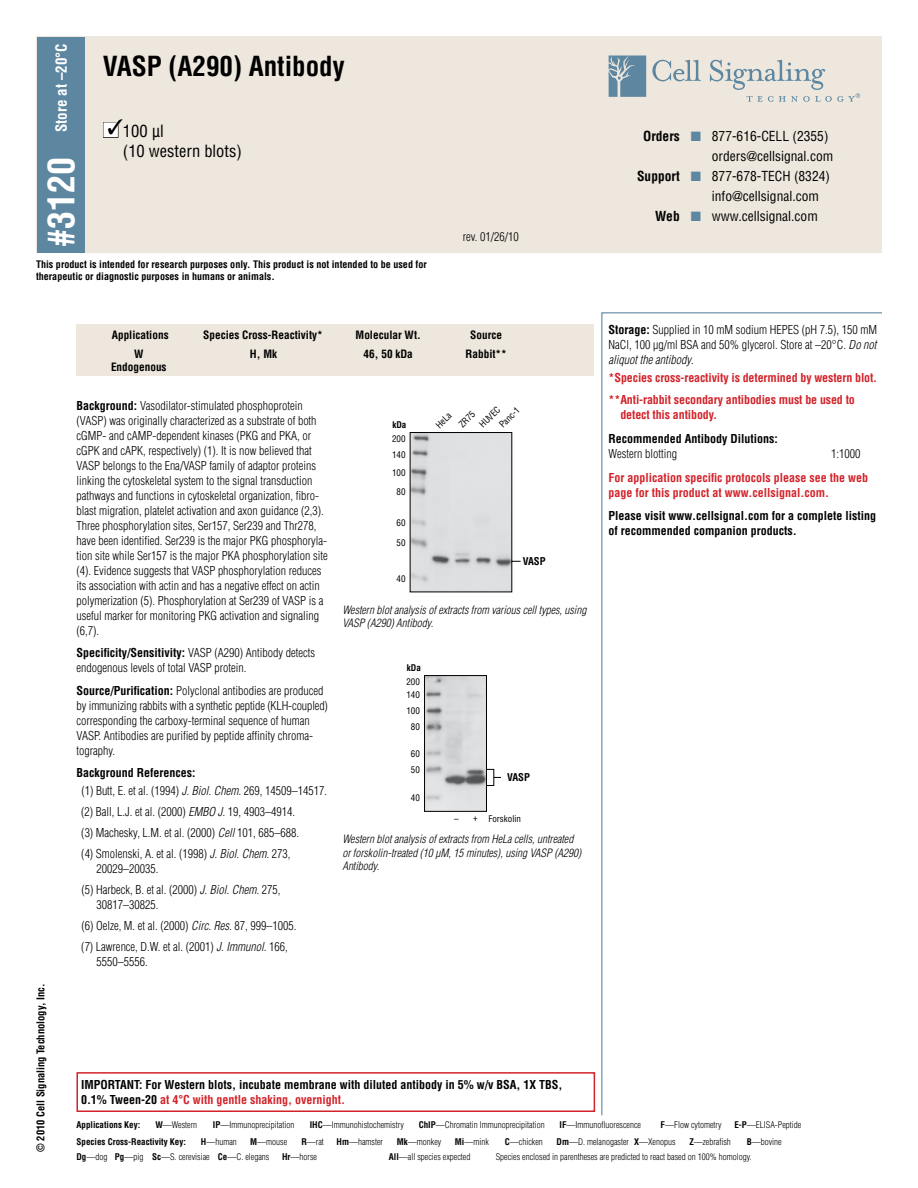
<style>
.page{position:relative;width:918px;height:1188px;background:#fff}
.page>*{position:absolute;margin:0;border:0;box-sizing:border-box;transform-origin:0 0}
.t1{font:700 condensed 36px "Helvetica";color:#fff}
.t2{font:700 condensed 27px "Helvetica";color:#000}
.t3{font:condensed 16.5px/19.6px "Helvetica";color:#000}
.t4{font:700 condensed 15px "Helvetica";color:#fff}
.t5{font:condensed 13.5px "Helvetica";color:#000}
.t6{font:300 condensed 12px/15px "Helvetica";color:#000}
.t7{font:700 condensed 12px/15px "Helvetica";color:#000}
.t8{font:700 condensed 12px/22.5px "Helvetica";letter-spacing:-.01em;color:#d2232a}
.t9{font:italic 300 condensed 11.25px/13.5px "Helvetica";color:#000}
.t10{font:700 condensed 11.25px/12.8px "Helvetica";color:#000;text-align:center}
.t11{font:700 condensed 10.5px "Helvetica";color:#000}
.t12{font:700 condensed 10.2px/12.1px "Helvetica";color:#000}
.t13{font:300 condensed 9px "Helvetica";color:#000}
.t14{font:condensed 9px/16px "Helvetica";color:#000}
.t15{font:700 condensed 9px "Helvetica";color:#000}
.s1{color:#fff}
.s2{font-weight:700}
.s3{font-style:italic}
.s4{color:#5d87a1}
.s5{color:#d2232a}
</style>
<div class="page">
<div style="left:76px;top:324px;width:518px;height:51px;background:#ede7dd"></div>
<svg style="left:601px;top:312px;width:281px;height:804px"></svg>
<div style="left:37px;top:36px;width:845px;height:217px;background:#ede7dd"></div>
<div style="left:37px;top:37px;width:48px;height:216px;background:#5d87a1"></div>
<svg style="left:424px;top:675px;width:77px;height:137px"></svg>
<svg style="left:409px;top:432px;width:112px;height:161px;background:#d7d8d9"></svg>
<div style="left:103px;top:122px;width:15px;height:16px;border:1px solid #000"></div>
<svg style="left:609px;top:56px;width:37px;height:41px;background:#7194a9"></svg>
<svg style="left:652px;top:60px;width:49px;height:21px"></svg>
<svg style="left:710px;top:60px;width:150px;height:42px"></svg>
<div style="left:76px;top:1072px;width:519px;height:40px;border:2px solid #d2232a"></div>
<svg style="left:107px;top:118px;width:16px;height:17px"></svg>
<p class="t4" style="left:52px;top:132px;width:90px;rotate:-90deg">Store at –20°C</p>
<h2 class="t2" style="left:103px;top:50px;width:244px">VASP (A290) Antibody</h2>
<h3 class="t3" style="left:123px;top:121px;width:121px;text-indent:-20px"><span class="s1">■</span> 100 µl<br>(10 western blots)</h3>
<h1 class="t1" style="left:39px;top:247px;width:91px;rotate:-90deg">#3120</h1>
<p class="t12" style="left:36px;top:258px;width:392px">This product is intended for research purposes only. This product is not intended to be used for therapeutic or diagnostic purposes in humans or animals.</p>
<p class="t6" style="left:463px;top:229px;width:57px">rev. 01/26/10</p>
<p class="t10" style="left:112px;top:328px;width:58px">Applications</p>
<p class="t10" style="left:203px;top:328px;width:121px">Species Cross-Reactivity*</p>
<p class="t10" style="left:356px;top:328px;width:67px">Molecular Wt.</p>
<p class="t10" style="left:470px;top:328px;width:33px">Source</p>
<p class="t10" style="left:111px;top:347px;width:57px">W<br>Endogenous</p>
<p class="t10" style="left:250px;top:347px;width:29px">H, Mk</p>
<p class="t10" style="left:364px;top:347px;width:51px">46, 50 kDa</p>
<p class="t10" style="left:466px;top:347px;width:43px">Rabbit**</p>
<p class="t6" style="left:76px;top:398px;width:253px"><span class="s2">Background:</span> Vasodilator-stimulated phosphoprotein (VASP) was originally characterized as a substrate of both cGMP- and cAMP-dependent kinases (PKG and PKA, or cGPK and cAPK, respectively) (1). It is now believed that VASP belongs to the Ena/VASP family of adaptor proteins linking the cytoskeletal system to the signal transduction pathways and functions in cytoskeletal organization, fibro&shy;blast migration, platelet activation and axon guidance (2,3).<br>Three phosphorylation sites, Ser157, Ser239 and Thr278, have been identified. Ser239 is the major PKG phosphoryla&shy;tion site while Ser157 is the major PKA phosphorylation site (4). Evidence suggests that VASP phosphorylation reduces its association with actin and has a negative effect on actin polymerization (5). Phosphorylation at Ser239 of VASP is a useful marker for monitoring PKG activation and signaling (6,7).</p>
<p class="t6" style="left:76px;top:645px;width:240px"><span class="s2">Specificity/Sensitivity:</span> VASP (A290) Antibody detects endogenous levels of total VASP protein.</p>
<p class="t6" style="left:76px;top:683px;width:253px"><span class="s2">Source/Purification:</span> Polyclonal antibodies are produced by immunizing rabbits with a synthetic peptide (KLH-coupled) corresponding the carboxy-terminal sequence of human VASP. Antibodies are purified by peptide affinity chroma&shy;tography.</p>
<p class="t6" style="left:81px;top:764px;width:247px;line-height:18px;text-indent:-5px"><span class="s2">Background References:<br></span>(1) Butt, E. et al. (1994) <span class="s3">J. Biol. Chem.</span> 269, 14509–14517.</p>
<p class="t6" style="left:81px;top:801px;width:219px;line-height:21px">(2) Ball, L.J. et al. (2000) <span class="s3">EMBO J.</span> 19, 4903–4914. (3) Machesky, L.M. et al. (2000) <span class="s3">Cell</span> 101, 685–688. (4) Smolenski, A. et al. (1998) <span class="s3">J. Biol. Chem.</span> 273,</p>
<p class="t6" style="left:81px;top:858px;width:201px;line-height:21px;text-indent:15px">20029–20035.<br>(5) Harbeck, B. et al. (2000) <span class="s3">J. Biol. Chem.</span> 275,</p>
<p class="t6" style="left:81px;top:894px;width:217px;line-height:21px;text-indent:15px">30817–30825.<br>(6) Oelze, M. et al. (2000) <span class="s3">Circ. Res.</span> 87, 999–1005. (7) Lawrence, D.W. et al. (2001) <span class="s3">J. Immunol.</span> 166,</p>
<p class="t6" style="left:97px;top:954px;width:53px">5550–5556.</p>
<p class="t14" style="left:443px;top:409px;width:20px;text-indent:-17px;rotate:-45deg">HeLa<br>ZR75</p>
<p class="t14" style="left:486px;top:411px;width:26px;line-height:14px;text-indent:-14px;rotate:-45deg">HUVEC<br>Panc-1</p>
<p class="t15" style="left:392px;top:419px;width:15px">kDa</p>
<p class="t14" style="left:392px;top:430px;width:15px">200<br>140</p>
<p class="t14" style="left:392px;top:463px;width:15px;line-height:19px;text-align:center">100<br>80</p>
<p class="t14" style="left:397px;top:514px;width:10px">60</p>
<p class="t14" style="left:397px;top:535px;width:10px">50</p>
<p class="t14" style="left:397px;top:570px;width:10px">40</p>
<p class="t9" style="left:342px;top:603px;width:246px">Western blot analysis of extracts from various cell types, using<br>VASP (A290) Antibody.</p>
<p class="t11" style="left:523px;top:555px;width:24px">VASP</p>
<p class="t15" style="left:407px;top:662px;width:15px">kDa</p>
<p class="t14" style="left:406px;top:675px;width:15px;line-height:13px">200<br>140</p>
<p class="t14" style="left:406px;top:703px;width:15px;text-align:center">100<br>80</p>
<p class="t14" style="left:411px;top:745px;width:10px">60<br>50</p>
<p class="t14" style="left:411px;top:789px;width:10px">40</p>
<p class="t11" style="left:507px;top:771px;width:24px">VASP</p>
<p class="t14" style="left:488px;top:811px;width:34px">Forskolin</p>
<p class="t14" style="left:454px;top:810px;width:25px">– +</p>
<p class="t9" style="left:342px;top:832px;width:240px">Western blot analysis of extracts from HeLa cells, untreated or forskolin-treated (10 µM, 15 minutes), using VASP (A290)<br>Antibody.</p>
<p class="t5" style="left:643px;top:128px;width:187px"><span class="s2">Orders</span> <span class="s4">■</span> 877-616-CELL (2355)</p>
<p class="t5" style="left:712px;top:148px;width:123px">orders@cellsignal.com</p>
<p class="t5" style="left:637px;top:168px;width:194px"><span class="s2">Support</span> <span class="s4">■</span> 877-678-TECH (8324)</p>
<p class="t5" style="left:712px;top:188px;width:109px">info@cellsignal.com</p>
<p class="t5" style="left:655px;top:208px;width:164px"><span class="s2">Web</span> <span class="s4">■</span> www.cellsignal.com</p>
<p class="t6" style="left:609px;top:322px;width:270px;text-align:justify"><span class="s2">Storage:</span> Supplied in 10 mM sodium HEPES (pH 7.5), 150 mM NaCl, 100 µg/ml BSA and 50% glycerol. Store at –20°C. <span class="s3">Do not aliquot the antibody</span>.</p>
<p class="t8" style="left:609px;top:366px;width:270px">*Species cross-reactivity is determined by western blot. **Anti-rabbit secondary antibodies must be used to</p>
<p class="t8" style="left:620px;top:403px;width:98px">detect this antibody.</p>
<p class="t7" style="left:609px;top:431px;width:171px">Recommended Antibody Dilutions:</p>
<p class="t6" style="left:609px;top:446px;width:70px">Western blotting</p>
<p class="t6" style="left:831px;top:446px;width:31px">1:1000</p>
<p class="t8" style="left:609px;top:470px;width:261px;line-height:15px">For application specific protocols please see the web page for this product at www.cellsignal.com.</p>
<p class="t7" style="left:609px;top:508px;width:269px">Please visit www.cellsignal.com for a complete listing of recommended companion products.</p>
<p class="t11" style="left:34px;top:1152px;width:170px;rotate:-90deg">© 2010 Cell Signaling Technology, Inc.</p>
<p class="t7" style="left:81px;top:1077px;width:483px">IMPORTANT: For Western blots, incubate membrane with diluted antibody in 5% w/v BSA, 1X TBS,<br>0.1% Tween-20 <span class="s5">at 4°C with gentle shaking, overnight.</span></p>
<p class="t15" style="left:76px;top:1119px;width:65px">Applications Key:</p>
<p class="t13" style="left:155px;top:1119px;width:43px"><span class="s2">W</span>—Western</p>
<p class="t13" style="left:213px;top:1119px;width:83px"><span class="s2">IP</span>—Immunoprecipitation</p>
<p class="t13" style="left:310px;top:1119px;width:96px"><span class="s2">IHC</span>—Immunohistochemistry</p>
<p class="t13" style="left:419px;top:1119px;width:127px"><span class="s2">ChIP</span>—Chromatin Immunoprecipitation</p>
<p class="t13" style="left:560px;top:1119px;width:83px"><span class="s2">IF</span>—Immunofluorescence</p>
<p class="t13" style="left:661px;top:1119px;width:63px"><span class="s2">F</span>—Flow cytometry</p>
<p class="t13" style="left:734px;top:1119px;width:68px"><span class="s2">E-P</span>—ELISA-Peptide</p>
<p class="t15" style="left:76px;top:1136px;width:111px">Species Cross-Reactivity Key:</p>
<p class="t13" style="left:201px;top:1136px;width:37px"><span class="s2">H</span>—human</p>
<p class="t13" style="left:250px;top:1136px;width:38px"><span class="s2">M</span>—mouse</p>
<p class="t13" style="left:301px;top:1136px;width:24px"><span class="s2">R</span>—rat</p>
<p class="t13" style="left:337px;top:1136px;width:48px"><span class="s2">Hm</span>—hamster</p>
<p class="t13" style="left:397px;top:1136px;width:46px"><span class="s2">Mk</span>—monkey</p>
<p class="t13" style="left:455px;top:1136px;width:36px"><span class="s2">Mi</span>—mink</p>
<p class="t13" style="left:505px;top:1136px;width:39px"><span class="s2">C</span>—chicken</p>
<p class="t13" style="left:557px;top:1136px;width:121px"><span class="s2">Dm</span>—D. melanogaster <span class="s2">X</span>—Xenopus</p>
<p class="t13" style="left:689px;top:1136px;width:43px"><span class="s2">Z</span>—zebrafish</p>
<p class="t13" style="left:747px;top:1136px;width:36px"><span class="s2">B</span>—bovine</p>
<p class="t13" style="left:76px;top:1151px;width:194px"><span class="s2">Dg</span>—dog <span class="s2">Pg</span>—pig <span class="s2">Sc</span>—S. cerevisiae <span class="s2">Ce</span>—C. elegans</p>
<p class="t13" style="left:282px;top:1151px;width:36px"><span class="s2">Hr</span>—horse</p>
<p class="t13" style="left:389px;top:1151px;width:83px"><span class="s2">All</span>—all species expected</p>
<p class="t13" style="left:496px;top:1151px;width:257px">Species enclosed in parentheses are predicted to react based on 100% homology.</p>
</div>
